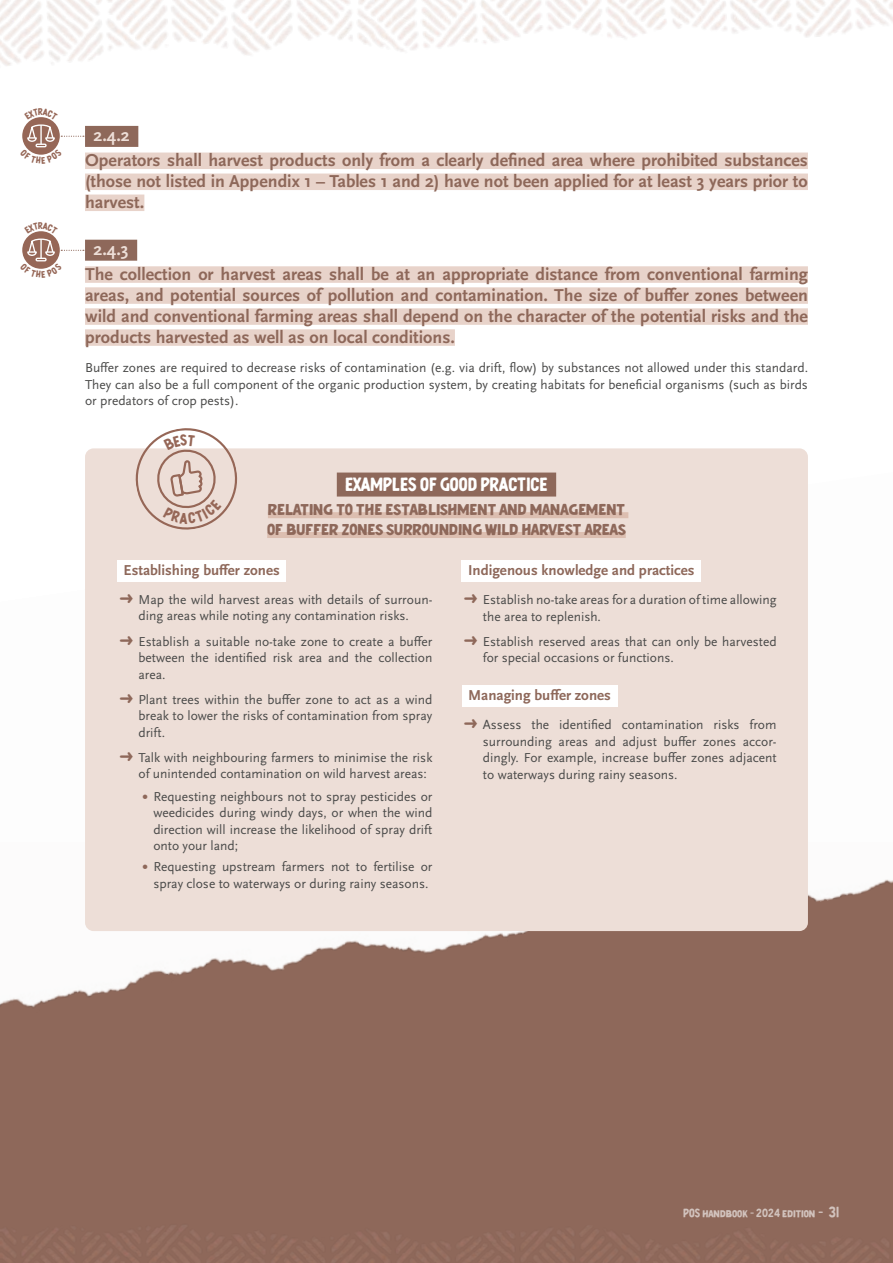
<style>
.page{position:relative;width:893px;height:1263px;background:#fff}
.page>*{position:absolute;margin:0;border:0;box-sizing:border-box;transform-origin:0 0}
.t1{font:700 18px/21px "Scala Sans Pro";color:#8e685a;text-align:justify}
.t2{font:700 18px "Scala Sans Pro";color:#edded7}
.t3{font:16.5px/19.8px "Hoeflers";color:#8e685a}
.t4{font:16.5px "Hoeflers";color:#fff}
.t5{font:700 15px "Scala Sans Pro";color:#8e685a}
.t6{font:13.5px/16.5px "Scala Sans Pro";color:#4a4a49;text-align:justify}
.t7{font:10.5px "Hoeflers";color:#fff}
.t8{font:6px "Monotype Sorts";color:#8e685a}
.s1{font-family:"Monotype Sorts";font-size:15px;color:#8e685a}
.s2{font-size:13.5px}
</style>
<div class="page">
<div style="left:0;top:842px;width:893px;height:421px;background:#8e685a"></div>
<img style="left:0;top:842px;width:893px;height:165px">
<img style="left:0;top:0;width:893px;height:128px">
<img style="left:0;top:1228px;width:888px;height:35px">
<div style="left:85px;top:448px;width:723px;height:483px;background:#edded7;border-radius:9px"></div>
<div style="left:337px;top:472px;width:219px;height:24px;background:#8e685a"></div>
<div style="left:268px;top:512px;width:360px;height:6px;background:#dcbeb0"></div>
<div style="left:267px;top:532px;width:359px;height:6px;background:#dcbeb0"></div>
<div style="left:117px;top:560px;width:169px;height:21px;background:#fff"></div>
<div style="left:462px;top:560px;width:239px;height:21px;background:#fff"></div>
<div style="left:462px;top:685px;width:155px;height:21px;background:#fff"></div>
<div style="left:85px;top:126px;width:53px;height:21px;background:#8e685a"></div>
<div style="left:85px;top:153px;width:723px;height:16px;background:#e8d3ca"></div>
<div style="left:85px;top:174px;width:723px;height:16px;background:#e8d3ca"></div>
<div style="left:85px;top:195px;width:59px;height:16px;background:#e8d3ca"></div>
<div style="left:85px;top:240px;width:52px;height:21px;background:#8e685a"></div>
<div style="left:85px;top:266px;width:723px;height:17px;background:#e8d3ca"></div>
<div style="left:85px;top:287px;width:723px;height:17px;background:#e8d3ca"></div>
<div style="left:85px;top:308px;width:723px;height:17px;background:#e8d3ca"></div>
<div style="left:85px;top:329px;width:370px;height:17px;background:#e8d3ca"></div>
<svg style="left:130px;top:428px;width:110px;height:102px"></svg>
<svg style="left:20px;top:108px;width:64px;height:47px"></svg>
<svg style="left:22px;top:231px;width:62px;height:38px"></svg>
<h1 class="t2" style="left:94px;top:125px;width:38px">2.4.2</h1>
<h1 class="t1" style="left:85px;top:150px;width:724px">Operators shall harvest products only from a clearly defined area where prohibited substances (those not listed in Appendix 1 – Tables 1 and 2) have not been applied for at least 3 years prior to harvest.</h1>
<h1 class="t2" style="left:94px;top:238px;width:37px">2.4.3</h1>
<p class="t1" style="left:85px;top:264px;width:724px">The collection or harvest areas shall be at an appropriate distance from conventional farming areas, and potential sources of pollution and contamination. The size of buffer zones between wild and conventional farming areas shall depend on the character of the potential risks and the products harvested as well as on local conditions.</p>
<p class="t6" style="left:85px;top:359px;width:724px">Buffer zones are required to decrease risks of contamination (e.g. via drift, flow) by substances not allowed under this standard.<br>They can also be a full component of the organic production system, by creating habitats for beneficial organisms (such as birds or predators of crop pests).</p>
<p class="t4" style="left:345px;top:473px;width:204px">EXAMPLES OF GOOD PRACTICE</p>
<p class="t3" style="left:267px;top:499px;width:360px">relating to the establishment and management of buffer zones surrounding wild harvest areas</p>
<p class="t5" style="left:124px;top:561px;width:158px">Establishing buffer zones</p>
<p class="t6" style="left:119px;top:591px;width:315px;text-align:center"><span class="s1">«</span> Map the wild harvest areas with details of surroun&shy;ding areas while noting any contamination risks.</p>
<p class="t6" style="left:138px;top:633px;width:295px;text-indent:-19px"><span class="s1">«</span> Establish a suitable no-take zone to create a buffer between the identified risk area and the collection area.</p>
<p class="t6" style="left:138px;top:691px;width:295px;text-indent:-19px"><span class="s1">«</span> Plant trees within the buffer zone to act as a wind break to lower the risks of contamination from spray drift.</p>
<p class="t6" style="left:138px;top:749px;width:295px;text-indent:-19px"><span class="s1">«</span> Talk with neighbouring farmers to minimise the risk of unintended contamination on wild harvest areas:</p>
<p class="t8" style="left:143px;top:794px;width:6px">O</p>
<p class="t6" style="left:153px;top:788px;width:281px">Requesting neighbours not to spray pesticides or weedicides during windy days, or when the wind direction will increase the likelihood of spray drift onto your land;</p>
<p class="t8" style="left:143px;top:864px;width:6px">O</p>
<p class="t6" style="left:153px;top:858px;width:281px">Requesting upstream farmers not to fertilise or spray close to waterways or during rainy seasons.</p>
<p class="t5" style="left:468px;top:561px;width:228px">Indigenous knowledge and practices</p>
<p class="t6" style="left:483px;top:592px;width:295px;text-indent:-19px"><span class="s1">«</span> Establish no-take areas for a duration of time allowing the area to replenish.</p>
<p class="t6" style="left:483px;top:633px;width:295px;text-indent:-19px"><span class="s1">«</span> Establish reserved areas that can only be harvested for special occasions or functions.</p>
<p class="t5" style="left:468px;top:686px;width:144px">Managing buffer zones</p>
<p class="t6" style="left:483px;top:717px;width:295px;text-indent:-19px"><span class="s1">«</span> Assess the identified contamination risks from surrounding areas and adjust buffer zones accor&shy;dingly. For example, increase buffer zones adjacent to waterways during rainy seasons.</p>
<p class="t7" style="left:683px;top:1206px;width:158px">POS handbook - 2024 edition <span class="s2">- 31</span></p>
</div>
